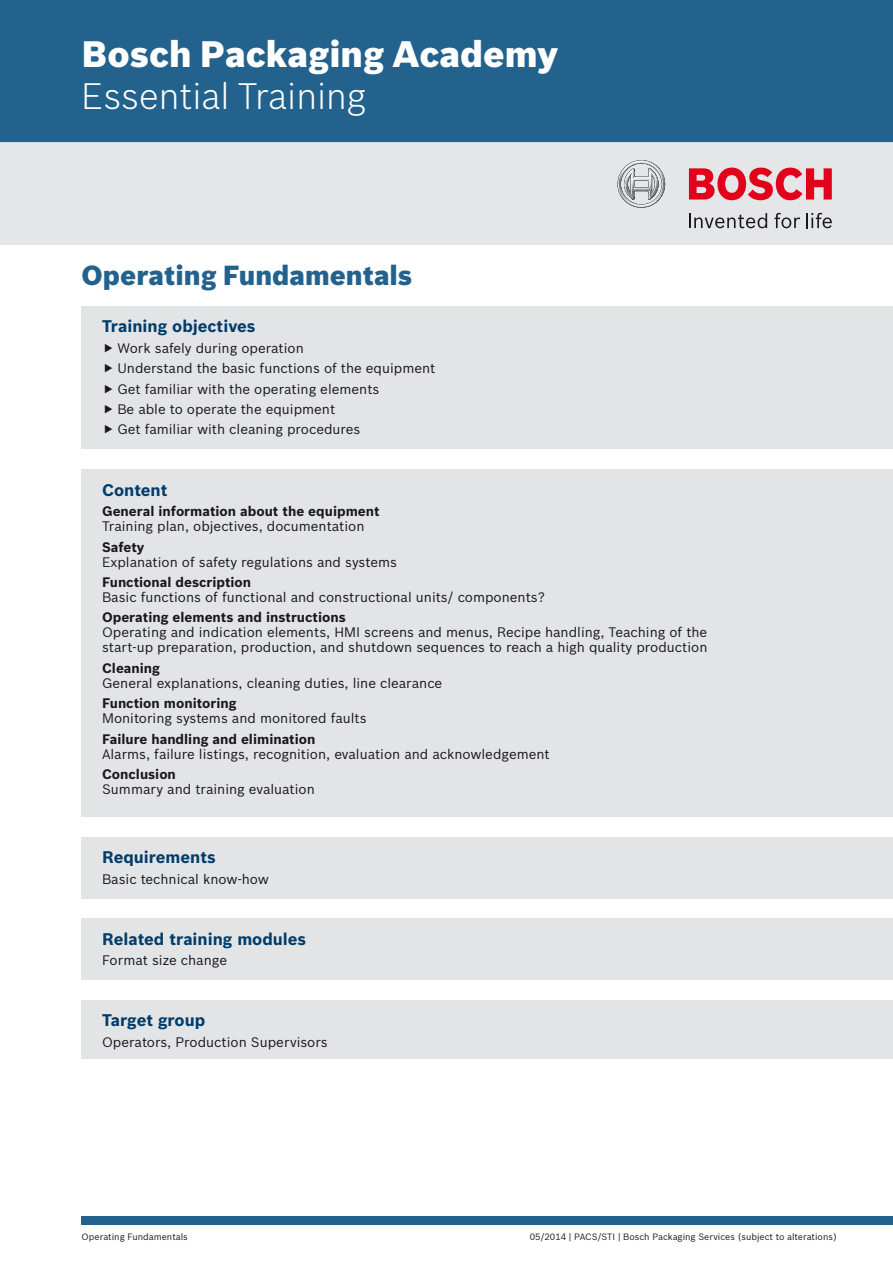
<style>
.page{position:relative;width:893px;height:1263px;background:#fff}
.page>*{position:absolute;margin:0;border:0;box-sizing:border-box;transform-origin:0 0}
.t1{font:900 36px "Bosch Sans";color:#fff}
.t2{font:300 36px "Bosch Sans";color:#fff}
.t3{font:900 27px "Bosch Sans";color:#23628d}
.t4{font:700 16.5px "Bosch Sans";color:#003c6a}
.t5{font:13.5px/20.4px "Bosch Sans";color:#1a171c}
.t6{font:700 13.5px "Bosch Sans";color:#1a171c}
.t7{font:9px "Bosch Sans";color:#1a171c}
</style>
<div class="page">
<div style="left:82px;top:1216px;width:811px;height:9px;background:#23628d"></div>
<div style="left:82px;top:306px;width:811px;height:143px;background:#e3e4e5"></div>
<div style="left:82px;top:469px;width:811px;height:347px;background:#e3e4e5"></div>
<div style="left:82px;top:837px;width:811px;height:61px;background:#e3e4e5"></div>
<div style="left:82px;top:918px;width:811px;height:62px;background:#e3e4e5"></div>
<div style="left:82px;top:1000px;width:811px;height:58px;background:#e3e4e5"></div>
<div style="left:0;top:0;width:893px;height:143px;background:#23628d"></div>
<div style="left:0;top:143px;width:893px;height:102px;background:#e3e4e5"></div>
<svg style="left:617px;top:160px;width:48px;height:48px"></svg>
<svg style="left:689px;top:213px;width:78px;height:15px"></svg>
<svg style="left:774px;top:213px;width:26px;height:15px"></svg>
<svg style="left:806px;top:213px;width:26px;height:15px"></svg>
<svg style="left:689px;top:168px;width:143px;height:32px"></svg>
<h1 class="t1" style="left:82px;top:31px;width:478px">Bosch Packaging Academy</h1>
<h1 class="t2" style="left:82px;top:74px;width:286px">Essential Training</h1>
<h2 class="t3" style="left:82px;top:258px;width:332px">Operating Fundamentals</h2>
<p class="t4" style="left:102px;top:316px;width:155px">Training objectives</p>
<p class="t5" style="left:117px;top:338px;width:320px">Work safely during operation<br>Understand the basic functions of the equipment Get familiar with the operating elements<br>Be able to operate the equipment<br>Get familiar with cleaning procedures</p>
<p class="t4" style="left:102px;top:479px;width:67px">Content</p>
<p class="t6" style="left:102px;top:503px;width:279px">General information about the equipment</p>
<p class="t5" style="left:102px;top:516px;width:264px">Training plan, objectives, documentation</p>
<p class="t6" style="left:102px;top:538px;width:44px">Safety</p>
<p class="t5" style="left:102px;top:551px;width:296px">Explanation of safety regulations and systems</p>
<p class="t6" style="left:102px;top:574px;width:151px">Functional description</p>
<p class="t5" style="left:102px;top:587px;width:444px">Basic functions of functional and constructional units/ components?</p>
<p class="t6" style="left:102px;top:609px;width:245px">Operating elements and instructions</p>
<p class="t5" style="left:102px;top:625px;width:607px;line-height:15px">Operating and indication elements, HMI screens and menus, Recipe handling, Teaching of the start-up preparation, production, and shutdown sequences to reach a high quality production</p>
<p class="t6" style="left:102px;top:659px;width:59px">Cleaning</p>
<p class="t5" style="left:102px;top:672px;width:342px">General explanations, cleaning duties, line clearance</p>
<p class="t6" style="left:102px;top:695px;width:136px">Function monitoring</p>
<p class="t5" style="left:102px;top:708px;width:266px">Monitoring systems and monitored faults</p>
<p class="t6" style="left:102px;top:730px;width:215px">Failure handling and elimination</p>
<p class="t5" style="left:102px;top:743px;width:449px">Alarms, failure listings, recognition, evaluation and acknowledgement</p>
<p class="t6" style="left:102px;top:766px;width:75px">Conclusion</p>
<p class="t5" style="left:102px;top:779px;width:214px">Summary and training evaluation</p>
<p class="t4" style="left:102px;top:847px;width:115px">Requirements</p>
<p class="t5" style="left:102px;top:868px;width:169px">Basic technical know-how</p>
<p class="t4" style="left:102px;top:928px;width:206px">Related training modules</p>
<p class="t5" style="left:102px;top:950px;width:126px">Format size change</p>
<p class="t4" style="left:102px;top:1010px;width:105px">Target group</p>
<p class="t5" style="left:102px;top:1031px;width:227px">Operators, Production Supervisors</p>
<p class="t7" style="left:82px;top:1231px;width:108px">Operating Fundamentals</p>
<p class="t7" style="left:530px;top:1231px;width:308px">05/2014 | PACS/STI | Bosch Packaging Services (subject to alterations)</p>
</div>
